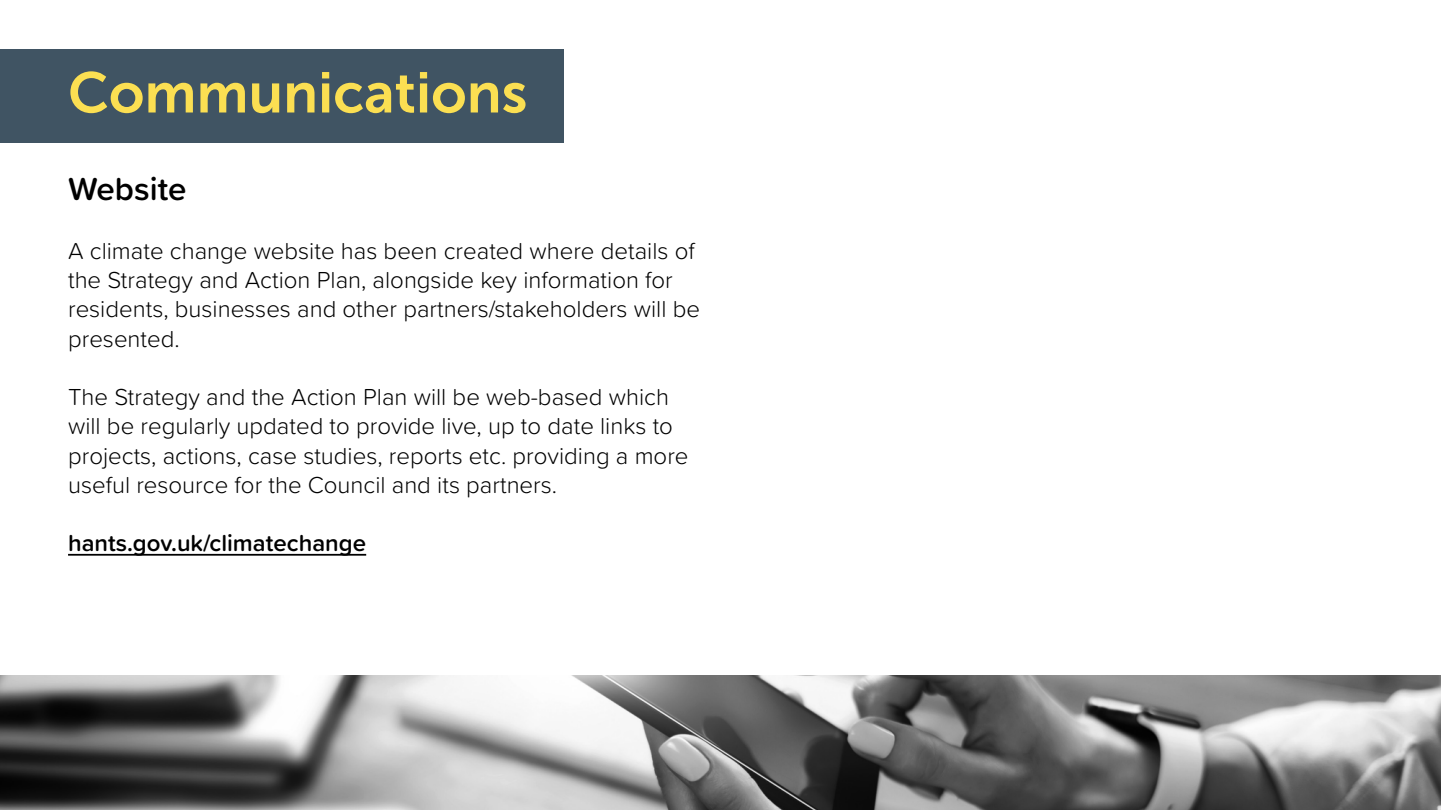
<style>
.page{position:relative;width:1441px;height:810px;background:#fff}
.page>*{position:absolute;margin:0;border:0;box-sizing:border-box;transform-origin:0 0}
.t1{font:57px "Museo Sans 700";color:#fbdf52}
.t2{font:600 33px "Proxima Soft";color:#000}
.t3{font:300 24px/29.2px "Proxima Soft";color:#000}
.t4{font:600 24px "Proxima Soft";color:#000}
</style>
<div class="page">
<img style="left:0;top:675px;width:1440px;height:135px">
<div style="left:0;top:50px;width:563px;height:93px;background:#405463"></div>
<hr style="left:68px;top:554px;width:298px;height:2px;background:#000">
<h1 class="t1" style="left:68px;top:71px;width:461px">Communications</h1>
<h2 class="t2" style="left:68px;top:175px;width:120px">Website</h2>
<p class="t3" style="left:68px;top:237px;width:633px">A climate change website has been created where details of the Strategy and Action Plan, alongside key information for residents, businesses and other partners/stakeholders will be presented.</p>
<p class="t3" style="left:68px;top:384px;width:622px">The Strategy and the Action Plan will be web-based which will be regularly updated to provide live, up to date links to projects, actions, case studies, reports etc. providing a more useful resource for the Council and its partners.</p>
<p class="t4" style="left:68px;top:533px;width:299px">hants.gov.uk/climatechange</p>
</div>
